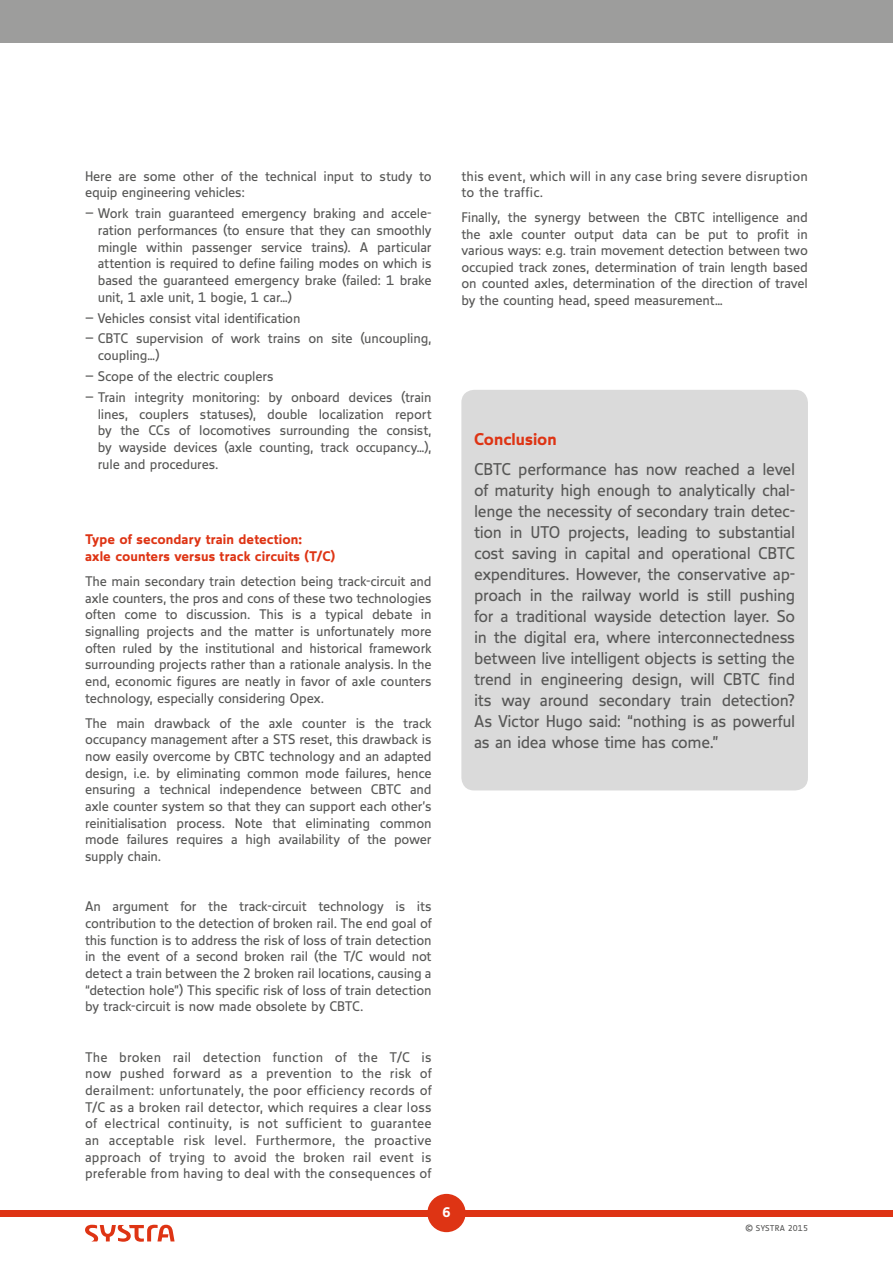
<style>
.page{position:relative;width:893px;height:1263px;background:#fff}
.page>*{position:absolute;margin:0;border:0;box-sizing:border-box;transform-origin:0 0}
.t1{font:16.5px/21px "Speech Book Tf";letter-spacing:-.025em;color:#575756;text-align:justify}
.t2{font:16.5px "Speech Bold Tf";color:#de3414}
.t3{font:13.5px/16.6px "Speech Book Tf";letter-spacing:-.015em;color:#575756;text-align:justify}
.t4{font:13.5px/16.6px "Speech Bold Tf";letter-spacing:.005em;color:#de3414}
.t5{font:13.5px/16.5px "Speech Book Tf";letter-spacing:.01em;color:#575756}
.t6{font:13.5px "Speech Bold Caps Tf";color:#fff}
.t7{font:8.25px "Speech Book Tf";letter-spacing:.015em;color:#575756}
.s1{font-family:"Speech Book Caps Tf"}
</style>
<div class="page">
<div style="left:461px;top:390px;width:347px;height:400px;background:#dadada;border-radius:13px"></div>
<div style="left:0;top:1210px;width:893px;height:6px;background:#de3414"></div>
<div style="left:427px;top:1194px;width:39px;height:38px;background:#de3414;border-radius:50%"></div>
<div style="left:0;top:0;width:893px;height:43px;background:#9d9d9c"></div>
<svg style="left:85px;top:1225px;width:90px;height:17px"></svg>
<p class="t3" style="left:85px;top:168px;width:348px">Here are some other of the technical input to study to equip engineering vehicles:</p>
<p class="t3" style="left:98px;top:205px;width:335px;text-indent:-13px">— Work train guaranteed emergency braking and accele&shy;ration performances (to ensure that they can smoothly mingle within passenger service trains). A particular attention is required to define failing modes on which is based the guaranteed emergency brake (failed: 1 brake unit, 1 axle unit, 1 bogie, 1 car…)</p>
<p class="t3" style="left:85px;top:309px;width:217px">— Vehicles consist vital identification</p>
<p class="t3" style="left:98px;top:330px;width:335px;text-indent:-13px">— CBTC supervision of work trains on site (uncoupling, coupling…)</p>
<p class="t3" style="left:85px;top:368px;width:190px">— Scope of the electric couplers</p>
<p class="t3" style="left:98px;top:389px;width:335px;text-indent:-13px">— Train integrity monitoring: by onboard devices (train lines, couplers statuses), double localization report by the CCs of locomotives surrounding the consist, by wayside devices (axle counting, track occupancy…), rule and procedures.</p>
<p class="t4" style="left:85px;top:531px;width:252px">Type of secondary train detection:<br>axle counters versus track circuits (T/C)</p>
<p class="t3" style="left:85px;top:573px;width:348px">The main secondary train detection being track-circuit and axle counters, the pros and cons of these two technologies often come to discussion. This is a typical debate in signalling projects and the matter is unfortunately more often ruled by the institutional and historical framework surrounding projects rather than a rationale analysis. In the end, economic figures are neatly in favor of axle counters technology, especially considering Opex.</p>
<p class="t3" style="left:85px;top:714px;width:348px">The main drawback of the axle counter is the track occupancy management after a STS reset, this drawback is now easily overcome by CBTC technology and an adapted design, i.e. by eliminating common mode failures, hence ensuring a technical independence between CBTC and axle counter system so that they can support each other’s reinitialisation process. Note that eliminating common mode failures requires a high availability of the power supply chain.</p>
<p class="t3" style="left:85px;top:898px;width:348px">An argument for the track-circuit technology is its contribution to the detection of broken rail. The end goal of this function is to address the risk of loss of train detection in the event of a second broken rail (the T/C would not detect a train between the 2 broken rail locations, causing a “detection hole”) This specific risk of loss of train detection by track-circuit is now made obsolete by CBTC.</p>
<p class="t3" style="left:85px;top:1048px;width:348px">The broken rail detection function of the T/C is now pushed forward as a prevention to the risk of derailment: unfortunately, the poor efficiency records of T/C as a broken rail detector, which requires a clear loss of electrical continuity, is not sufficient to guarantee an acceptable risk level. Furthermore, the proactive approach of trying to avoid the broken rail event is preferable from having to deal with the consequences of</p>
<p class="t6" style="left:442px;top:1205px;width:10px">6</p>
<p class="t5" style="left:461px;top:168px;width:348px">this event, which will in any case bring severe disruption to the traffic.</p>
<p class="t3" style="left:461px;top:209px;width:348px">Finally, the synergy between the CBTC intelligence and the axle counter output data can be put to profit in various ways: e.g. train movement detection between two occupied track zones, determination of train length based on counted axles, determination of the direction of travel by the counting head, speed measurement…</p>
<p class="t2" style="left:474px;top:430px;width:84px">Conclusion</p>
<p class="t1" style="left:474px;top:458px;width:323px">CBTC performance has now reached a level of maturity high enough to analytically chal&shy;lenge the necessity of secondary train detec&shy;tion in UTO projects, leading to substantial cost saving in capital and operational CBTC expenditures. However, the conservative ap&shy;proach in the railway world is still pushing for a traditional wayside detection layer. So in the digital era, where interconnectedness between live intelligent objects is setting the trend in engineering design, will CBTC find its way around secondary train detection?<br>As Victor Hugo said: “nothing is as powerful as an idea whose time has come.”</p>
<p class="t7" style="left:745px;top:1223px;width:64px">© SYSTRA <span class="s1">2015</span></p>
</div>
